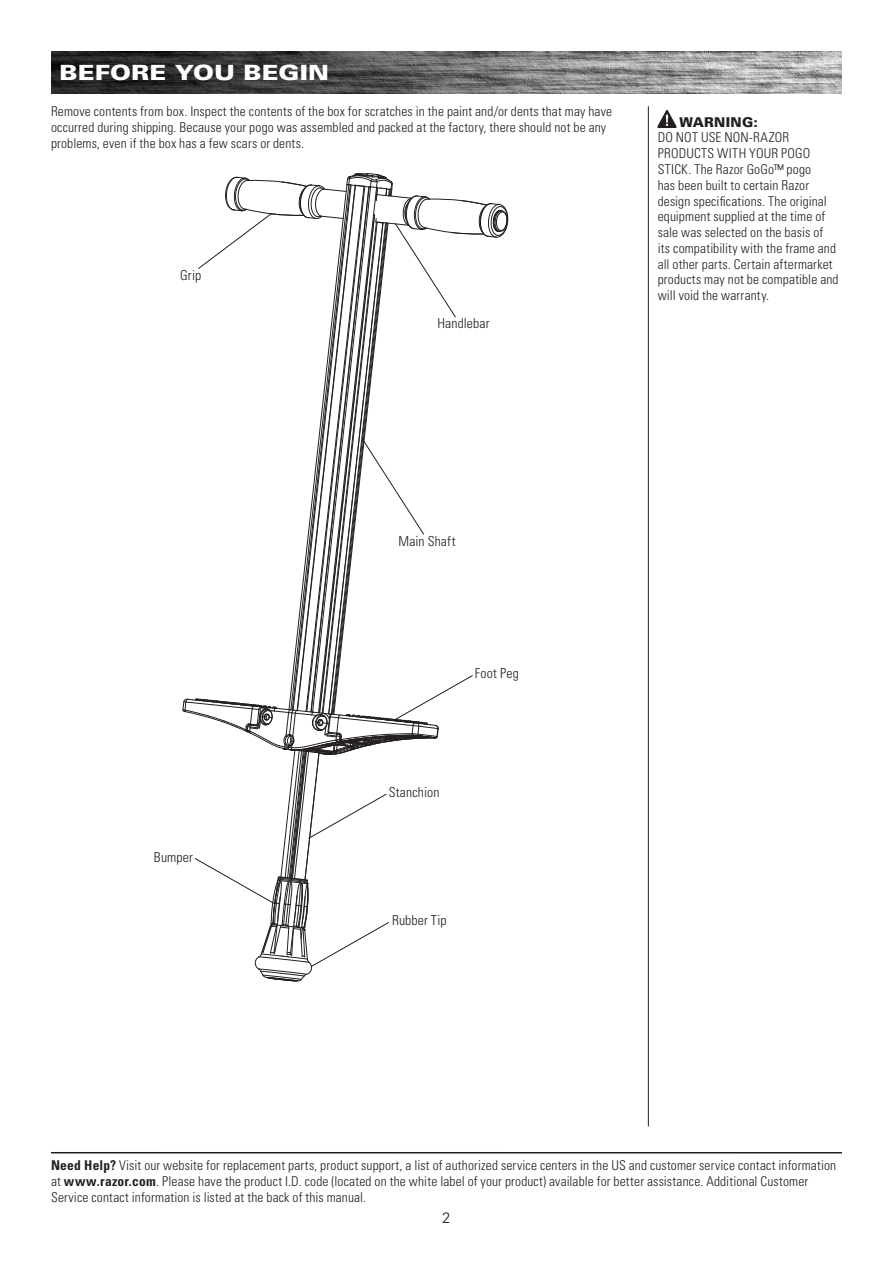
<style>
.page{position:relative;width:893px;height:1263px;background:#fff}
.page>*{position:absolute;margin:0;border:0;box-sizing:border-box;transform-origin:0 0}
.t1{font:900 21px "Univers LT Std";letter-spacing:.005em;color:#fff;scale:1.2 1}
.t2{font:300 15px "Univers LT Std";color:#231f20}
.t3{font:300 condensed 13.8px "Univers LT Std";letter-spacing:.01em;color:#231f20}
.t4{font:300 condensed 13.5px/15.8px "Univers LT Std";letter-spacing:.01em;color:#231f20}
.s1{font-weight:900;font-stretch:normal}
.s2{font-weight:700}
</style>
<div class="page">
<svg style="left:183px;top:173px;width:325px;height:809px"></svg>
<hr style="left:51px;top:1152px;width:791px;height:1px;background:#231f20">
<img style="left:51px;top:51px;width:791px;height:43px">
<img style="left:658px;top:110px;width:19px;height:18px">
<hr style="left:648px;top:106px;width:1px;height:1020px;background:#231f20">
<h2 class="t1" style="left:60px;top:59px;width:226px">BEFORE YOU BEGIN</h2>
<p class="t4" style="left:51px;top:103px;width:563px">Remove contents from box. Inspect the contents of the box for scratches in the paint and/or dents that may have occurred during shipping. Because your pogo was assembled and packed at the factory, there should not be any problems, even if the box has a few scars or dents.</p>
<p class="t3" style="left:180px;top:266px;width:22px">Grip</p>
<p class="t3" style="left:437px;top:315px;width:54px">Handlebar</p>
<p class="t4" style="left:658px;top:114px;width:182px;text-indent:22px"><span class="s1">WARNING:<br></span>DO NOT USE NON-RAZOR<br>PRODUCTS WITH YOUR POGO<br>STICK. The Razor GoGo™ pogo<br>has been built to certain Razor design specifications. The original equipment supplied at the time of sale was selected on the basis of its compatibility with the frame and all other parts. Certain aftermarket products may not be compatible and will void the warranty.</p>
<p class="t3" style="left:154px;top:848px;width:40px">Bumper</p>
<p class="t3" style="left:398px;top:533px;width:58px">Main Shaft</p>
<p class="t3" style="left:475px;top:665px;width:45px">Foot Peg</p>
<p class="t3" style="left:389px;top:784px;width:52px">Stanchion</p>
<p class="t3" style="left:392px;top:912px;width:56px">Rubber Tip</p>
<p class="t4" style="left:51px;top:1158px;width:787px"><span class="s2">Need Help?</span> Visit our website for replacement parts, product support, a list of authorized service centers in the US and customer service contact information at <span class="s2">www.razor.com</span>. Please have the product I.D. code (located on the white label of your product) available for better assistance. Additional Customer<br>Service contact information is listed at the back of this manual.</p>
<p class="t2" style="left:442px;top:1208px;width:10px">2</p>
</div>
